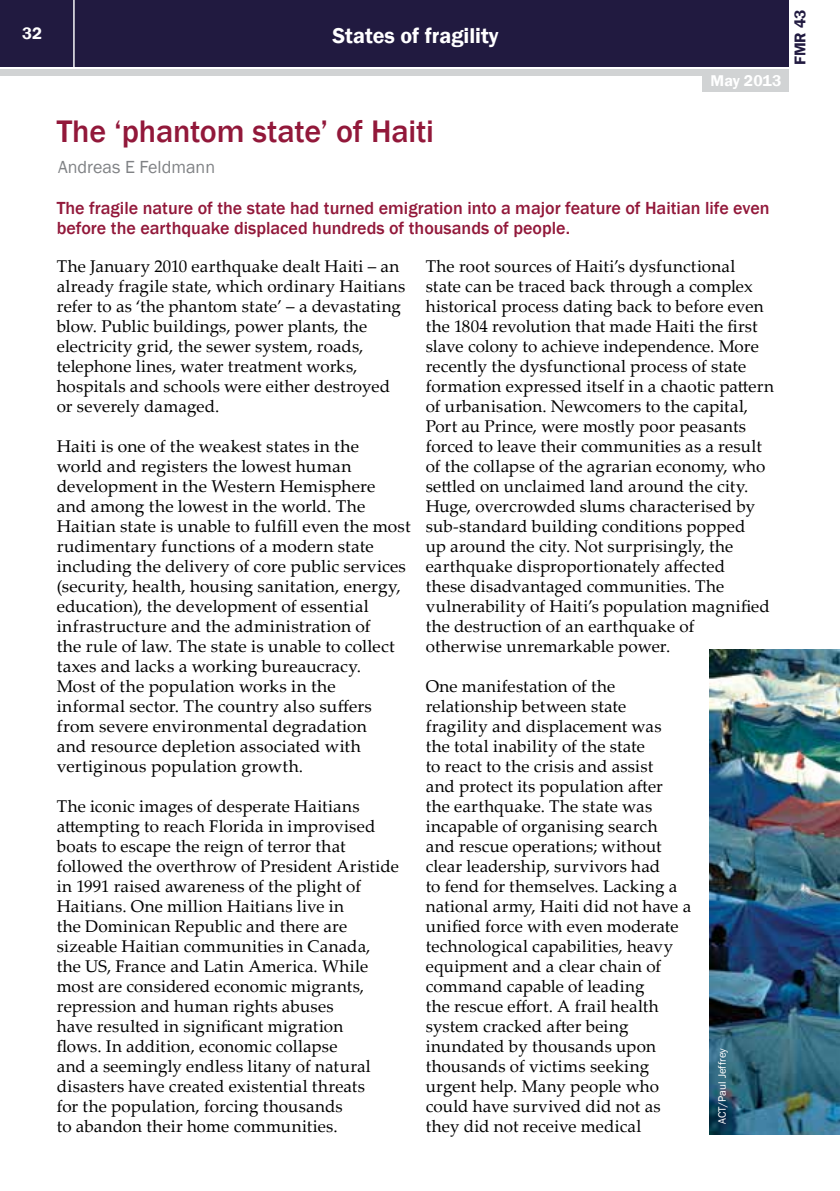
<style>
.page{position:relative;width:840px;height:1191px;background:#fff}
.page>*{position:absolute;margin:0;border:0;box-sizing:border-box;transform-origin:0 0}
.t1{font:500 32px "Franklin Gothic";letter-spacing:-.005em;color:#92183a}
.t2{font:600 22px "Franklin Gothic";color:#fff}
.t3{font:500 18px/20px "Franklin Gothic";color:#92183a}
.t4{font:18px "Franklin Gothic";color:#808285}
.t5{font:17px/20px "Palatino Linotype";letter-spacing:.01em;color:#000}
.t6{font:600 17px "Franklin Gothic";color:#fff}
.t7{font:600 16px "Franklin Gothic";color:#fff}
.t8{font:600 16px "Franklin Gothic";color:#211a40}
.t9{font:11px "Franklin Gothic";color:#fff}
</style>
<div class="page">
<div style="left:0;top:0;width:787px;height:66px;background:#211a40"></div>
<div style="left:0;top:69px;width:787px;height:6px;background:#d1d3d4"></div>
<hr style="left:73px;top:0;width:2px;height:67px;background:#fff">
<div style="left:701px;top:74px;width:86px;height:18px;background:#d1d3d4"></div>
<img style="left:709px;top:650px;width:130px;height:484px">
<p class="t6" style="left:22px;top:23px;width:21px">32</p>
<p class="t2" style="left:332px;top:22px;width:167px">States of fragility</p>
<p class="t7" style="left:710px;top:71px;width:72px">May 2013</p>
<h1 class="t1" style="left:57px;top:111px;width:378px">The ‘phantom state’ of Haiti</h1>
<p class="t4" style="left:58px;top:156px;width:158px">Andreas E Feldmann</p>
<p class="t3" style="left:57px;top:198px;width:714px">The fragile nature of the state had turned emigration into a major feature of Haitian life even before the earthquake displaced hundreds of thousands of people.</p>
<p class="t5" style="left:57px;top:256px;width:350px">The January 2010 earthquake dealt Haiti – an already fragile state, which ordinary Haitians refer to as ‘the phantom state’ – a devastating blow. Public buildings, power plants, the electricity grid, the sewer system, roads, telephone lines, water treatment works, hospitals and schools were either destroyed or severely damaged.</p>
<p class="t5" style="left:57px;top:436px;width:355px">Haiti is one of the weakest states in the<br>world and registers the lowest human development in the Western Hemisphere<br>and among the lowest in the world. The Haitian state is unable to fulfill even the most rudimentary functions of a modern state including the delivery of core public services (security, health, housing sanitation, energy, education), the development of essential infrastructure and the administration of<br>the rule of law. The state is unable to collect taxes and lacks a working bureaucracy.<br>Most of the population works in the<br>informal sector. The country also suffers from severe environmental degradation<br>and resource depletion associated with vertiginous population growth.</p>
<p class="t5" style="left:57px;top:796px;width:343px">The iconic images of desperate Haitians attempting to reach Florida in improvised boats to escape the reign of terror that followed the overthrow of President Aristide in 1991 raised awareness of the plight of Haitians. One million Haitians live in<br>the Dominican Republic and there are sizeable Haitian communities in Canada, the US, France and Latin America. While most are considered economic migrants, repression and human rights abuses<br>have resulted in significant migration<br>flows. In addition, economic collapse<br>and a seemingly endless litany of natural disasters have created existential threats<br>for the population, forcing thousands<br>to abandon their home communities.</p>
<p class="t5" style="left:425px;top:255px;width:349px">The root sources of Haiti’s dysfunctional state can be traced back through a complex historical process dating back to before even the 1804 revolution that made Haiti the first slave colony to achieve independence. More recently the dysfunctional process of state formation expressed itself in a chaotic pattern of urbanisation. Newcomers to the capital, Port au Prince, were mostly poor peasants forced to leave their communities as a result of the collapse of the agrarian economy, who settled on unclaimed land around the city.<br>Huge, overcrowded slums characterised by sub-standard building conditions popped<br>up around the city. Not surprisingly, the earthquake disproportionately affected<br>these disadvantaged communities. The vulnerability of Haiti’s population magnified the destruction of an earthquake of otherwise unremarkable power.</p>
<p class="t5" style="left:425px;top:675px;width:267px">One manifestation of the relationship between state fragility and displacement was<br>the total inability of the state<br>to react to the crisis and assist<br>and protect its population after the earthquake. The state was incapable of organising search<br>and rescue operations; without clear leadership, survivors had<br>to fend for themselves. Lacking a national army, Haiti did not have a unified force with even moderate technological capabilities, heavy equipment and a clear chain of command capable of leading<br>the rescue effort. A frail health system cracked after being inundated by thousands upon thousands of victims seeking urgent help. Many people who could have survived did not as they did not receive medical</p>
<p class="t9" style="left:714px;top:1124px;width:77px;rotate:-90deg">ACT/Paul Jeffrey</p>
<p class="t8" style="left:789px;top:65px;width:57px;rotate:-90deg">FMR 43</p>
</div>
